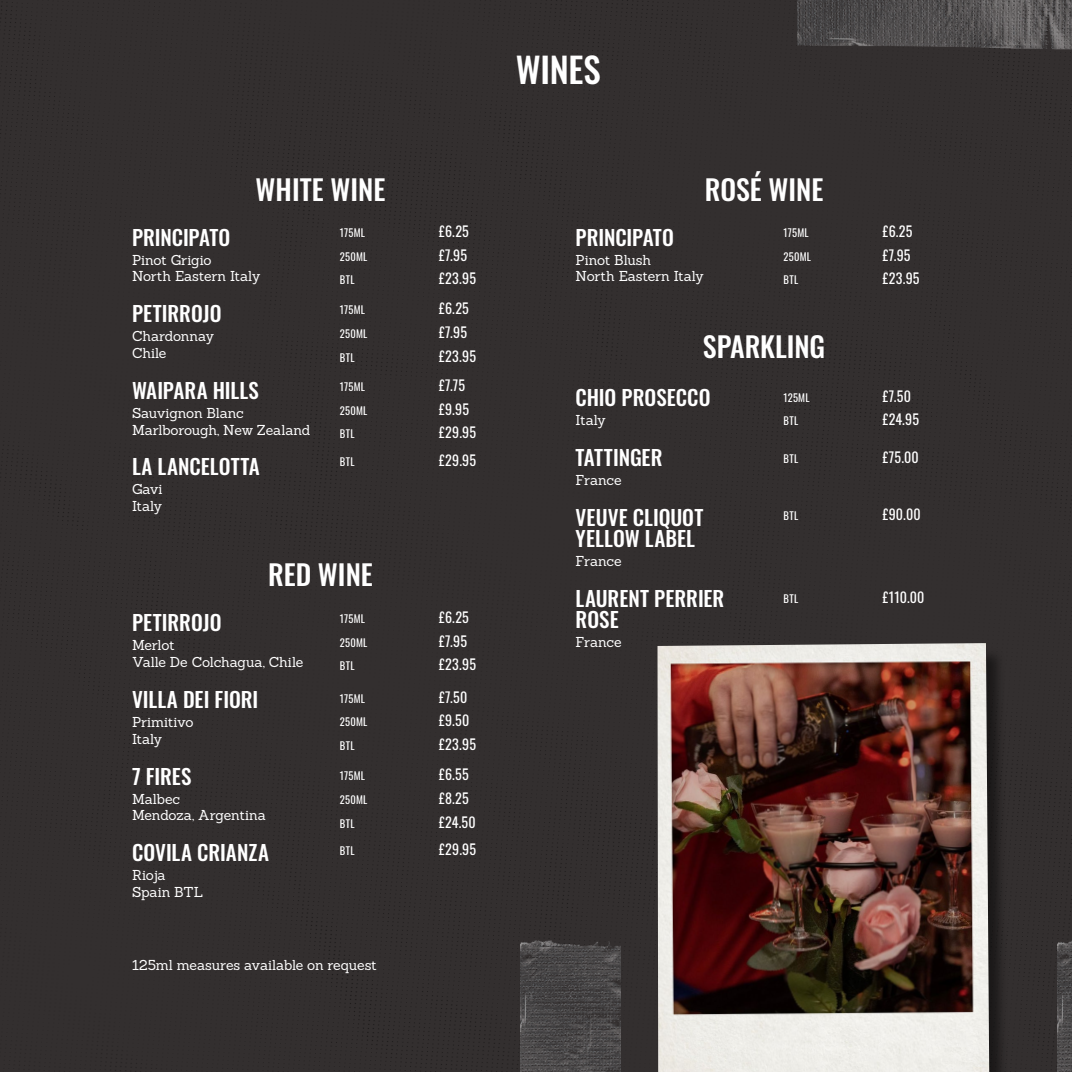
<style>
.page{position:relative;width:1072px;height:1072px;background:#fff}
.page>*{position:absolute;margin:0;border:0;box-sizing:border-box;transform-origin:0 0}
.t1{font:500 35px "Oswald";letter-spacing:-.01em;color:#fff}
.t2{font:500 28px "Oswald";color:#fff}
.t3{font:500 21px/21px "Oswald";color:#fff}
.t4{font:14px/16.6px "Sanchez";letter-spacing:-.01em;color:#fff}
.t5{font:14px "Oswald";letter-spacing:.015em;color:#fff}
.t6{font:10.5px "Oswald";letter-spacing:.025em;color:#fff}
</style>
<div class="page">
<div style="left:0;top:0;width:1071px;height:1071px;background:#332f2f"></div>
<div style="left:658px;top:647px;width:351px;height:424px;background:#000;opacity:.47"></div>
<img style="left:657px;top:643px;width:332px;height:428px">
<h2 class="t2" style="left:256px;top:174px;width:131px">WHITE WINE</h2>
<h3 class="t3" style="left:132px;top:228px;width:100px">PRINCIPATO</h3>
<p class="t4" style="left:132px;top:251px;width:130px">Pinot Grigio<br>North Eastern Italy</p>
<h3 class="t3" style="left:132px;top:304px;width:91px">PETIRROJO</h3>
<p class="t4" style="left:132px;top:328px;width:84px">Chardonnay<br>Chile</p>
<h3 class="t3" style="left:132px;top:381px;width:128px">WAIPARA HILLS</h3>
<p class="t4" style="left:132px;top:404px;width:180px">Sauvignon Blanc<br>Marlborough, New Zealand</p>
<h3 class="t3" style="left:132px;top:457px;width:129px">LA LANCELOTTA</h3>
<p class="t4" style="left:132px;top:481px;width:32px">Gavi<br>Italy</p>
<p class="t6" style="left:340px;top:223px;width:27px">175ML</p>
<p class="t5" style="left:439px;top:219px;width:31px">£6.25</p>
<p class="t6" style="left:340px;top:247px;width:29px">250ML</p>
<p class="t5" style="left:439px;top:243px;width:29px">£7.95</p>
<p class="t6" style="left:340px;top:271px;width:16px">BTL</p>
<p class="t5" style="left:439px;top:266px;width:38px">£23.95</p>
<p class="t6" style="left:340px;top:300px;width:27px">175ML</p>
<p class="t5" style="left:439px;top:296px;width:31px">£6.25</p>
<p class="t6" style="left:340px;top:324px;width:29px">250ML</p>
<p class="t5" style="left:439px;top:320px;width:29px">£7.95</p>
<p class="t6" style="left:340px;top:348px;width:16px">BTL</p>
<p class="t5" style="left:439px;top:343px;width:38px">£23.95</p>
<p class="t6" style="left:340px;top:377px;width:27px">175ML</p>
<p class="t5" style="left:439px;top:373px;width:27px">£7.75</p>
<p class="t6" style="left:340px;top:401px;width:29px">250ML</p>
<p class="t5" style="left:439px;top:396px;width:31px">£9.95</p>
<p class="t6" style="left:340px;top:424px;width:16px">BTL</p>
<p class="t5" style="left:439px;top:420px;width:38px">£29.95</p>
<p class="t6" style="left:340px;top:453px;width:16px">BTL</p>
<p class="t5" style="left:439px;top:448px;width:38px">£29.95</p>
<h2 class="t2" style="left:268px;top:560px;width:106px">RED WINE</h2>
<h3 class="t3" style="left:132px;top:613px;width:91px">PETIRROJO</h3>
<p class="t4" style="left:132px;top:637px;width:173px">Merlot<br>Valle De Colchagua, Chile</p>
<h3 class="t3" style="left:132px;top:690px;width:128px">VILLA DEI FIORI</h3>
<p class="t4" style="left:132px;top:713px;width:63px">Primitivo<br>Italy</p>
<h3 class="t3" style="left:132px;top:766px;width:61px">7 FIRES</h3>
<p class="t4" style="left:132px;top:790px;width:135px">Malbec<br>Mendoza, Argentina</p>
<h3 class="t3" style="left:132px;top:843px;width:138px">COVILA CRIANZA</h3>
<p class="t4" style="left:132px;top:866px;width:73px">Rioja<br>Spain BTL</p>
<p class="t6" style="left:340px;top:609px;width:27px">175ML</p>
<p class="t5" style="left:439px;top:605px;width:31px">£6.25</p>
<p class="t6" style="left:340px;top:633px;width:29px">250ML</p>
<p class="t5" style="left:439px;top:628px;width:29px">£7.95</p>
<p class="t6" style="left:340px;top:656px;width:16px">BTL</p>
<p class="t5" style="left:439px;top:652px;width:38px">£23.95</p>
<p class="t6" style="left:340px;top:689px;width:27px">175ML</p>
<p class="t5" style="left:439px;top:684px;width:30px">£7.50</p>
<p class="t6" style="left:340px;top:712px;width:29px">250ML</p>
<p class="t5" style="left:439px;top:708px;width:32px">£9.50</p>
<p class="t6" style="left:340px;top:736px;width:16px">BTL</p>
<p class="t5" style="left:439px;top:731px;width:38px">£23.95</p>
<p class="t6" style="left:340px;top:766px;width:27px">175ML</p>
<p class="t5" style="left:439px;top:762px;width:31px">£6.55</p>
<p class="t6" style="left:340px;top:790px;width:29px">250ML</p>
<p class="t5" style="left:439px;top:785px;width:31px">£8.25</p>
<p class="t6" style="left:340px;top:814px;width:16px">BTL</p>
<p class="t5" style="left:439px;top:809px;width:38px">£24.50</p>
<p class="t6" style="left:340px;top:841px;width:16px">BTL</p>
<p class="t5" style="left:439px;top:836px;width:38px">£29.95</p>
<p class="t4" style="left:132px;top:956px;width:246px">125ml measures available on request</p>
<h1 class="t1" style="left:516px;top:51px;width:87px">WINES</h1>
<h2 class="t2" style="left:704px;top:174px;width:120px">ROSÉ WINE</h2>
<h3 class="t3" style="left:575px;top:228px;width:100px">PRINCIPATO</h3>
<p class="t4" style="left:575px;top:251px;width:130px">Pinot Blush<br>North Eastern Italy</p>
<p class="t6" style="left:783px;top:223px;width:27px">175ML</p>
<p class="t5" style="left:882px;top:219px;width:31px">£6.25</p>
<p class="t6" style="left:783px;top:247px;width:29px">250ML</p>
<p class="t5" style="left:882px;top:243px;width:29px">£7.95</p>
<p class="t6" style="left:783px;top:271px;width:16px">BTL</p>
<p class="t5" style="left:882px;top:266px;width:38px">£23.95</p>
<h2 class="t2" style="left:703px;top:332px;width:124px">SPARKLING</h2>
<h3 class="t3" style="left:575px;top:388px;width:136px">CHIO PROSECCO</h3>
<p class="t4" style="left:575px;top:412px;width:32px">Italy</p>
<h3 class="t3" style="left:575px;top:448px;width:88px">TATTINGER</h3>
<p class="t4" style="left:575px;top:472px;width:47px">France</p>
<h3 class="t3" style="left:575px;top:508px;width:129px">VEUVE CLIQUOT<br>YELLOW LABEL</h3>
<p class="t4" style="left:575px;top:553px;width:47px">France</p>
<h3 class="t3" style="left:575px;top:589px;width:150px">LAURENT PERRIER<br>ROSE</h3>
<p class="t4" style="left:575px;top:634px;width:47px">France</p>
<p class="t6" style="left:783px;top:388px;width:27px">125ML</p>
<p class="t5" style="left:882px;top:383px;width:30px">£7.50</p>
<p class="t6" style="left:783px;top:411px;width:16px">BTL</p>
<p class="t5" style="left:882px;top:407px;width:38px">£24.95</p>
<p class="t6" style="left:783px;top:449px;width:16px">BTL</p>
<p class="t5" style="left:882px;top:445px;width:38px">£75.00</p>
<p class="t6" style="left:783px;top:507px;width:16px">BTL</p>
<p class="t5" style="left:882px;top:502px;width:39px">£90.00</p>
<p class="t6" style="left:783px;top:589px;width:16px">BTL</p>
<p class="t5" style="left:882px;top:584px;width:43px">£110.00</p>
</div>
